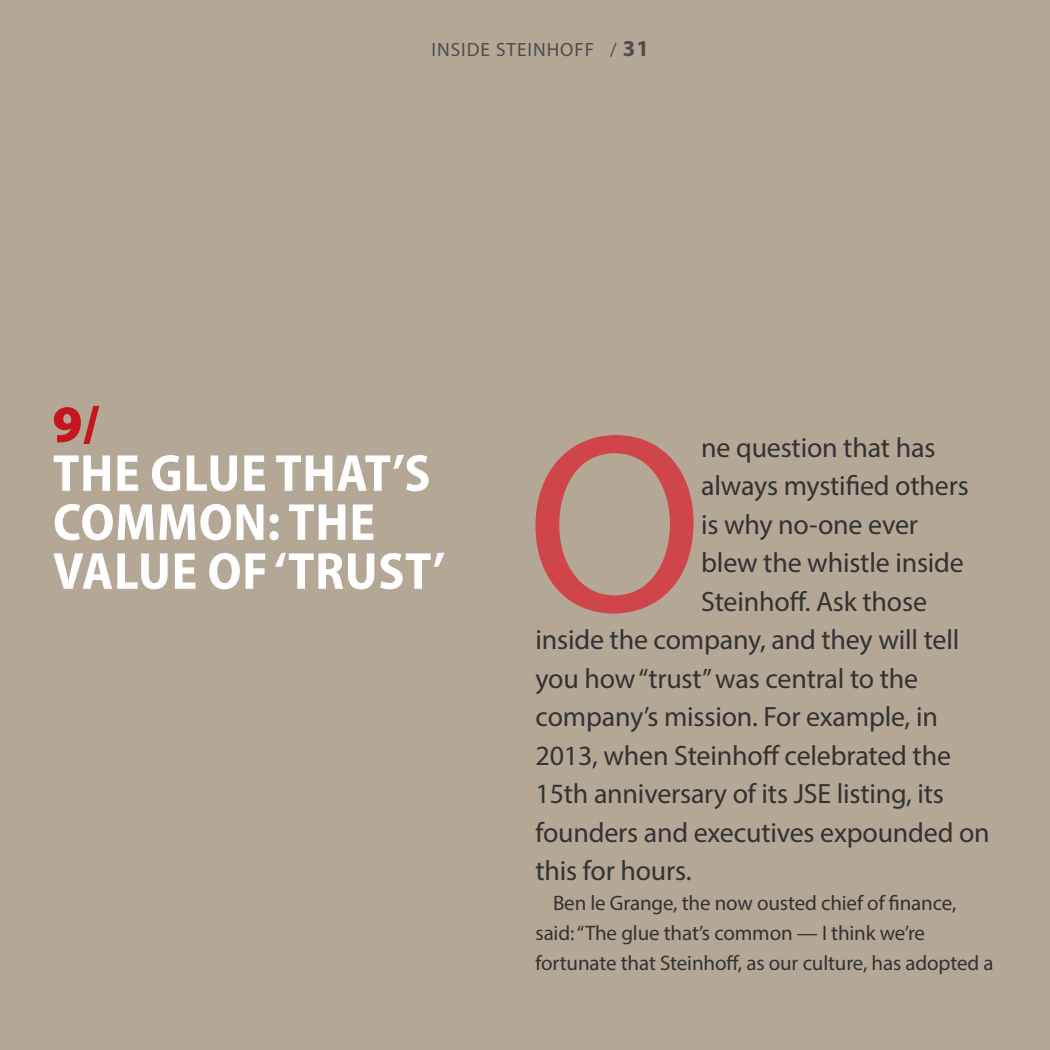
<style>
.page{position:relative;width:1050px;height:1050px;background:#b5a796}
.page>*{position:absolute;margin:0;border:0;box-sizing:border-box;transform-origin:0 0}
.t1{font:256.55px "Myriad Pro";color:#d04549}
.t2{font:700 semi-condensed 52.5px/49px "Myriad Pro";letter-spacing:.015em;color:#fff}
.t3{font:900 52.5px "Myriad Pro";color:#c4161c}
.t4{font:28px "Myriad Pro";letter-spacing:-.005em;color:#333}
.t5{font:21px/29.8px "Myriad Pro";letter-spacing:-.005em;color:#333}
.t6{font:19.25px "Myriad Pro";letter-spacing:.05em;color:#4d4d4d}
.s1{font-weight:700;font-size:22.75px}
</style>
<div class="page">
<p class="t6" style="left:432px;top:37px;width:219px">INSIDE STEINHOFF / <span class="s1">31</span></p>
<h2 class="t3" style="left:52px;top:394px;width:48px">9/</h2>
<h2 class="t2" style="left:53px;top:449px;width:394px">THE GLUE THAT’S<br>COMMON: THE<br>VALUE OF ‘TRUST’</h2>
<h1 class="t1" style="left:526px;top:367px;width:178px">O</h1>
<p class="t4" style="left:701px;top:430px;width:236px">ne question that has</p>
<p class="t4" style="left:701px;top:469px;width:269px">always mystified others</p>
<p class="t4" style="left:701px;top:507px;width:218px">is why no-one ever</p>
<p class="t4" style="left:701px;top:546px;width:264px">blew the whistle inside</p>
<p class="t4" style="left:701px;top:584px;width:227px">Steinhoff. Ask those</p>
<p class="t4" style="left:536px;top:623px;width:425px">inside the company, and they will tell</p>
<p class="t4" style="left:536px;top:661px;width:384px">you how “trust” was central to the</p>
<p class="t4" style="left:536px;top:700px;width:404px">company’s mission. For example, in</p>
<p class="t4" style="left:536px;top:738px;width:417px">2013, when Steinhoff celebrated the</p>
<p class="t4" style="left:536px;top:777px;width:410px">15th anniversary of its JSE listing, its</p>
<p class="t4" style="left:536px;top:815px;width:456px">founders and executives expounded on</p>
<p class="t4" style="left:536px;top:854px;width:157px">this for hours.</p>
<p class="t5" style="left:536px;top:888px;width:460px;text-indent:17px">Ben le Grange, the now ousted chief of finance, said: “The glue that’s common — I think we’re fortunate that Steinhoff, as our culture, has adopted a</p>
</div>
